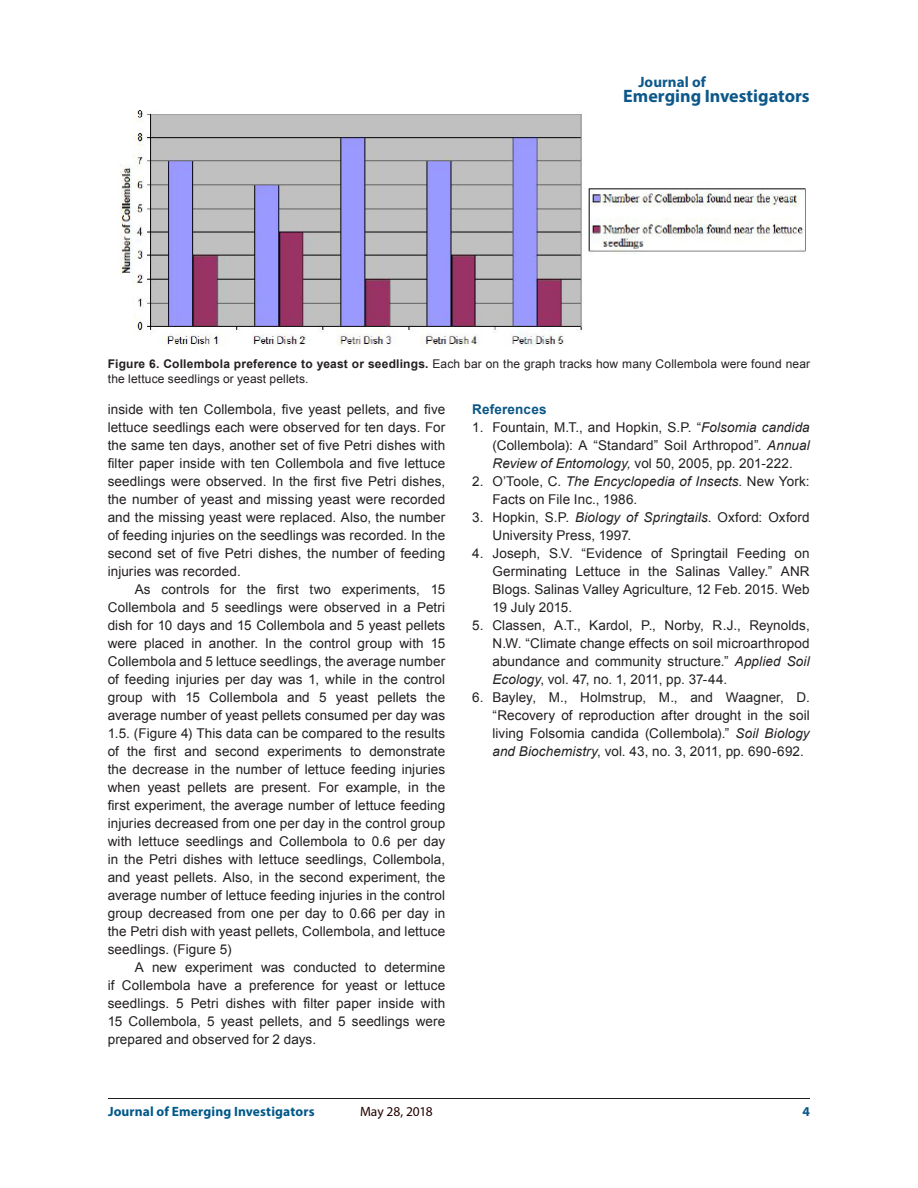
<style>
.page{position:relative;width:918px;height:1188px;background:#fff}
.page>*{position:absolute;margin:0;border:0;box-sizing:border-box;transform-origin:0 0}
.t1{font:700 18px "Myriad Pro";color:#0d588a}
.t2{font:700 15px "Myriad Pro";letter-spacing:.005em;color:#0d588a}
.t3{font:13.5px/18px "Arial";letter-spacing:.005em;color:#231f20;text-align:justify}
.t4{font:700 13.5px "Myriad Pro";letter-spacing:.01em;color:#005888}
.t5{font:13.5px "Myriad Pro";letter-spacing:-.01em;color:#230000}
.t6{font:700 13.5px "Arial";letter-spacing:.015em;color:#0a5787}
.t7{font:700 13.5px "Myriad Pro";color:#0a5787}
.t8{font:12px/14.4px "Arial";letter-spacing:.01em;color:#231f20}
.s1{font-weight:700}
.s2{font-style:italic}
</style>
<div class="page">
<hr style="left:108px;top:1098px;width:702px;height:1px;background:#231f20">
<img style="left:120px;top:110px;width:686px;height:237px">
<p class="t2" style="left:638px;top:72px;width:69px">Journal of</p>
<h1 class="t1" style="left:623px;top:84px;width:188px">Emerging Investigators</h1>
<p class="t8" style="left:108px;top:357px;width:704px"><span class="s1">Figure 6. Collembola preference to yeast or seedlings.</span> Each bar on the graph tracks how many Collembola were found near the lettuce seedlings or yeast pellets.</p>
<p class="t3" style="left:108px;top:400px;width:339px">inside with ten Collembola, five yeast pellets, and five lettuce seedlings each were observed for ten days. For the same ten days, another set of five Petri dishes with filter paper inside with ten Collembola and five lettuce seedlings were observed. In the first five Petri dishes, the number of yeast and missing yeast were recorded and the missing yeast were replaced. Also, the number of feeding injuries on the seedlings was recorded. In the second set of five Petri dishes, the number of feeding injuries was recorded.</p>
<p class="t3" style="left:108px;top:580px;width:339px;text-indent:27px">As controls for the first two experiments, 15<br>Collembola and 5 seedlings were observed in a Petri dish for 10 days and 15 Collembola and 5 yeast pellets were placed in another. In the control group with 15<br>Collembola and 5 lettuce seedlings, the average number of feeding injuries per day was 1, while in the control group with 15 Collembola and 5 yeast pellets the average number of yeast pellets consumed per day was 1.5. (Figure 4) This data can be compared to the results of the first and second experiments to demonstrate the decrease in the number of lettuce feeding injuries when yeast pellets are present. For example, in the first experiment, the average number of lettuce feeding injuries decreased from one per day in the control group with lettuce seedlings and Collembola to 0.6 per day in the Petri dishes with lettuce seedlings, Collembola, and yeast pellets. Also, in the second experiment, the average number of lettuce feeding injuries in the control group decreased from one per day to 0.66 per day in the Petri dish with yeast pellets, Collembola, and lettuce seedlings. (Figure 5)</p>
<p class="t3" style="left:108px;top:958px;width:339px;text-indent:27px">A new experiment was conducted to determine if Collembola have a preference for yeast or lettuce seedlings. 5 Petri dishes with filter paper inside with 15 Collembola, 5 yeast pellets, and 5 seedlings were prepared and observed for 2 days.</p>
<p class="t6" style="left:472px;top:400px;width:76px">References</p>
<p class="t3" style="left:492px;top:418px;width:319px;text-indent:-20px">1. Fountain, M.T., and Hopkin, S.P. “<span class="s2">Folsomia candida </span>(Collembola): A “Standard” Soil Arthropod”. <span class="s2">Annual Review of Entomology,</span> vol 50, 2005, pp. 201-222.</p>
<p class="t3" style="left:492px;top:472px;width:319px;text-indent:-20px">2. O’Toole, C. <span class="s2">The Encyclopedia of Insects</span>. New York:<br>Facts on File Inc., 1986.</p>
<p class="t3" style="left:492px;top:508px;width:319px;text-indent:-20px">3. Hopkin, S.P. <span class="s2">Biology of Springtails</span>. Oxford: Oxford<br>University Press, 1997.</p>
<p class="t3" style="left:492px;top:544px;width:319px;text-indent:-20px">4. Joseph, S.V. “Evidence of Springtail Feeding on Germinating Lettuce in the Salinas Valley.” ANR Blogs. Salinas Valley Agriculture, 12 Feb. 2015. Web 19 July 2015.</p>
<p class="t3" style="left:492px;top:616px;width:319px;text-indent:-20px">5. Classen, A.T., Kardol, P., Norby, R.J., Reynolds, N.W. “Climate change effects on soil microarthropod abundance and community structure.” <span class="s2">Applied Soil Ecology</span>, vol. 47, no. 1, 2011, pp. 37-44.</p>
<p class="t3" style="left:492px;top:688px;width:319px;text-indent:-20px">6. Bayley, M., Holmstrup, M., and Waagner, D. “Recovery of reproduction after drought in the soil living Folsomia candida (Collembola).” <span class="s2">Soil Biology and Biochemistry</span>, vol. 43, no. 3, 2011, pp. 690-692.</p>
<p class="t4" style="left:108px;top:1102px;width:208px">Journal of Emerging Investigators</p>
<p class="t7" style="left:803px;top:1102px;width:9px">4</p>
<p class="t5" style="left:360px;top:1103px;width:74px">May 28, 2018</p>
</div>
